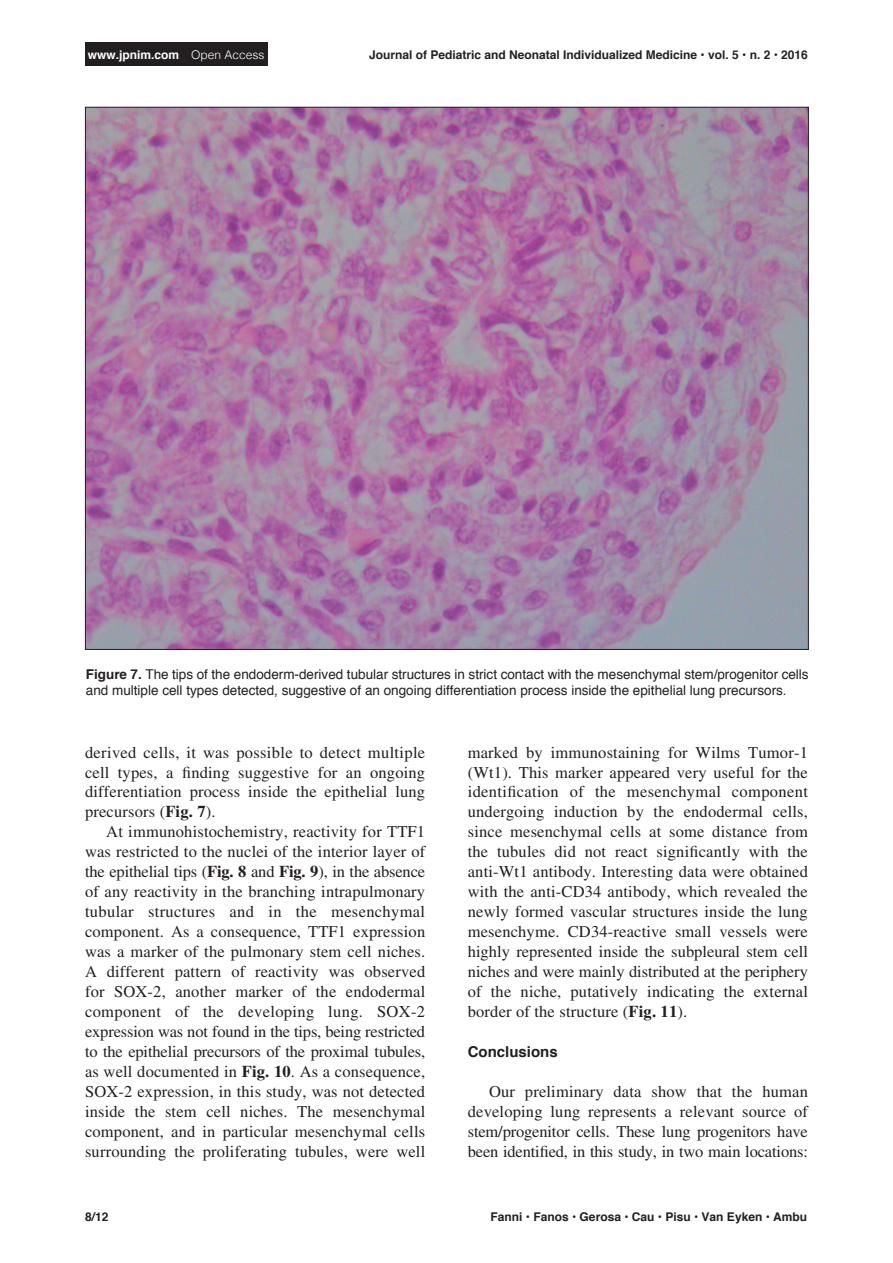
<style>
.page{position:relative;width:893px;height:1263px;background:#fff}
.page>*{position:absolute;margin:0;border:0;box-sizing:border-box;transform-origin:0 0}
.Body1{font:16.5px/20px "Times LT Std";letter-spacing:.01em;color:#231f20;text-align:justify}
.Heading2{font:700 15px "Helvetica";color:#231f20}
.t1{font:13.5px/16.2px "Helvetica";color:#231f20}
.Footer_Left{font:700 12px "Helvetica";color:#231f20}
.t2{font:700 12px "Helvetica";color:#fff}
.s1{font-weight:300}
.s2{font-weight:700}
</style>
<div class="page">
<div style="left:85px;top:43px;width:182px;height:23px;background:#231f20"></div>
<img style="left:87px;top:109px;width:720px;height:539px">
<p class="t2" style="left:88px;top:45px;width:178px">www.jpnim.com <span class="s1">Open Access</span></p>
<p class="Footer_Left" style="left:369px;top:45px;width:440px">Journal of Pediatric and Neonatal Individualized Medicine • vol. 5 • n. 2 • 2016</p>
<p class="t1" style="left:86px;top:667px;width:724px"><span class="s2">Figure 7.</span> The tips of the endoderm-derived tubular structures in strict contact with the mesenchymal stem/progenitor cells and multiple cell types detected, suggestive of an ongoing differentiation process inside the epithelial lung precursors.</p>
<p class="Body1" style="left:85px;top:742px;width:342px">derived cells, it was possible to detect multiple cell types, a finding suggestive for an ongoing differentiation process inside the epithelial lung precursors (<span class="s2">Fig. 7</span>).</p>
<p class="Body1" style="left:85px;top:822px;width:342px;text-indent:21px">At immunohistochemistry, reactivity for TTF1 was restricted to the nuclei of the interior layer of the epithelial tips (<span class="s2">Fig. 8</span> and <span class="s2">Fig. 9</span>), in the absence of any reactivity in the branching intrapulmonary tubular structures and in the mesenchymal component. As a consequence, TTF1 expression was a marker of the pulmonary stem cell niches.<br>A different pattern of reactivity was observed for SOX-2, another marker of the endodermal component of the developing lung. SOX-2 expression was not found in the tips, being restricted to the epithelial precursors of the proximal tubules, as well documented in <span class="s2">Fig. 10</span>. As a consequence, SOX-2 expression, in this study, was not detected inside the stem cell niches. The mesenchymal component, and in particular mesenchymal cells surrounding the proliferating tubules, were well</p>
<p class="Footer_Left" style="left:85px;top:1207px;width:25px">8/12</p>
<p class="Body1" style="left:468px;top:742px;width:342px">marked by immunostaining for Wilms Tumor-1 (Wt1). This marker appeared very useful for the identification of the mesenchymal component undergoing induction by the endodermal cells, since mesenchymal cells at some distance from the tubules did not react significantly with the anti-Wt1 antibody. Interesting data were obtained with the anti-CD34 antibody, which revealed the newly formed vascular structures inside the lung mesenchyme. CD34-reactive small vessels were highly represented inside the subpleural stem cell niches and were mainly distributed at the periphery of the niche, putatively indicating the external border of the structure (<span class="s2">Fig. 11</span>).</p>
<p class="Heading2" style="left:468px;top:1039px;width:92px">Conclusions</p>
<p class="Body1" style="left:468px;top:1081px;width:342px;text-indent:21px">Our preliminary data show that the human developing lung represents a relevant source of stem/progenitor cells. These lung progenitors have been identified, in this study, in two main locations:</p>
<p class="Footer_Left" style="left:491px;top:1207px;width:318px">Fanni • Fanos • Gerosa • Cau • Pisu • Van Eyken • Ambu</p>
</div>
